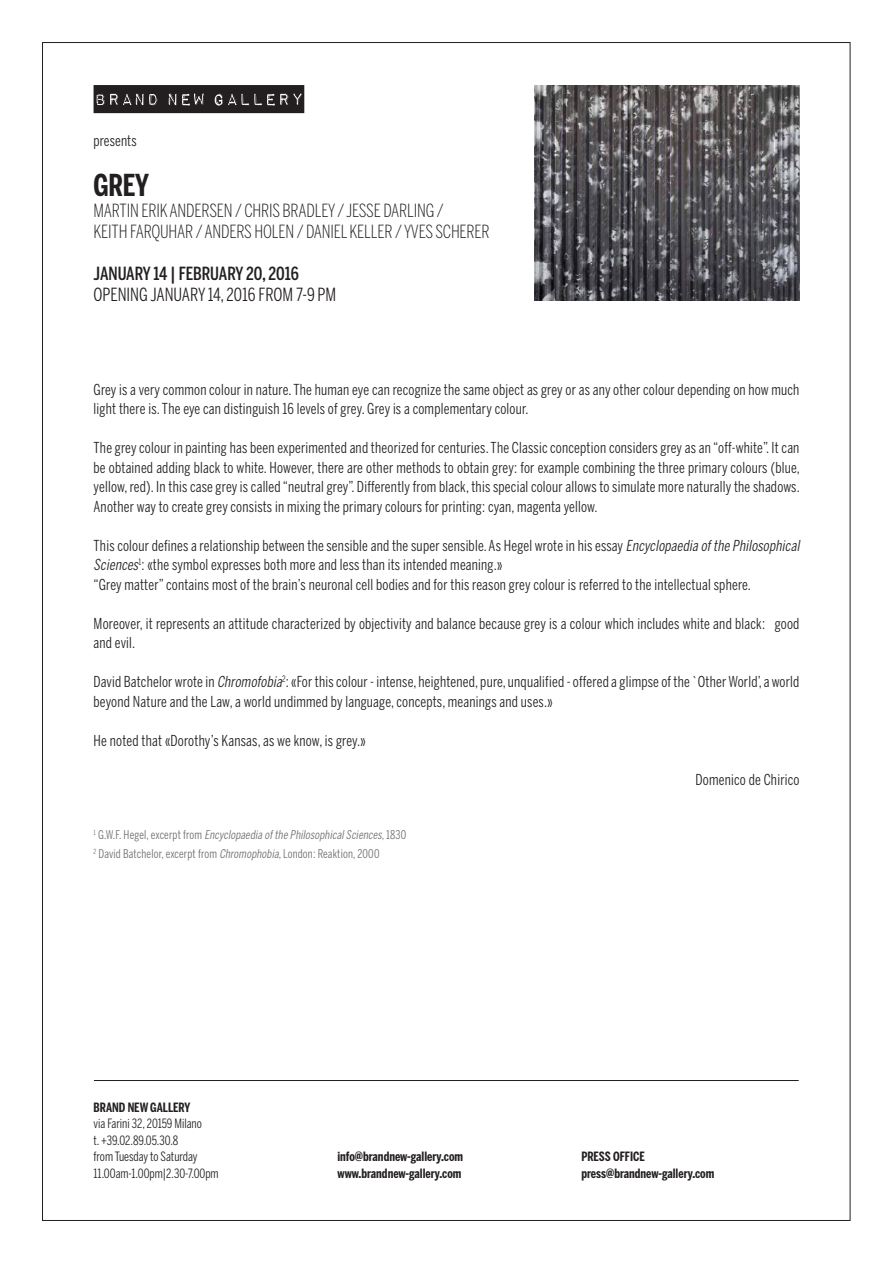
<style>
.page{position:relative;width:893px;height:1263px;background:#fff}
.page>*{position:absolute;margin:0;border:0;box-sizing:border-box;transform-origin:0 0}
.Paragrafo_base{font:700 30px "Benton Sans Comp";color:#231f20}
.Paragrafo_base-2{font:300 18px "Benton Sans Comp";letter-spacing:-.01em;color:#231f20}
.t1{font:18px "Benton Sans Comp";color:#231f20}
.t2{font:500 18px "Benton Sans Comp";color:#231f20}
.t3{font:15px/19.5px "Benton Sans Comp";letter-spacing:.015em;color:#231f20}
.t4{font:700 12.75px "Benton Sans Comp";color:#231f20}
.t5{font:12.75px "Benton Sans Comp";color:#231f20}
.t6{font:italic 12px "Benton Sans Comp";color:#6c6d70}
.t7{font:12px "Benton Sans Comp";letter-spacing:.015em;color:#6c6d70}
.s1{font-style:italic}
.s2{font-style:normal}
</style>
<div class="page">
<hr style="left:94px;top:1080px;width:705px;height:1px;background:#231f20">
<svg style="left:94px;top:85px;width:210px;height:28px;background:#353132"></svg>
<img style="left:534px;top:85px;width:265px;height:216px">
<p class="t3" style="left:94px;top:131px;width:45px">presents</p>
<p class="Paragrafo_base" style="left:94px;top:167px;width:57px">GREY</p>
<p class="Paragrafo_base-2" style="left:94px;top:200px;width:352px">MARTIN ERIK ANDERSEN / CHRIS BRADLEY / JESSE DARLING /</p>
<p class="Paragrafo_base-2" style="left:94px;top:221px;width:398px">KEITH FARQUHAR / ANDERS HOLEN / DANIEL KELLER / YVES SCHERER</p>
<p class="t2" style="left:94px;top:263px;width:207px">JANUARY 14 | FEBRUARY 20, 2016</p>
<p class="t1" style="left:94px;top:284px;width:244px">OPENING JANUARY 14, 2016 FROM 7-9 PM</p>
<p class="t3" style="left:94px;top:379px;width:707px">Grey is a very common colour in nature. The human eye can recognize the same object as grey or as any other colour depending on how much light there is. The eye can distinguish 16 levels of grey. Grey is a complementary colour.</p>
<p class="t3" style="left:94px;top:438px;width:708px;text-align:justify">The grey colour in painting has been experimented and theorized for centuries. The Classic conception considers grey as an “off-white”. It can be obtained adding black to white. However, there are other methods to obtain grey: for example combining the three primary colours (blue, yellow, red). In this case grey is called “neutral grey”. Differently from black, this special colour allows to simulate more naturally the shadows.<br>Another way to create grey consists in mixing the primary colours for printing: cyan, magenta yellow.</p>
<p class="t3" style="left:94px;top:535px;width:710px">This colour defines a relationship between the sensible and the super sensible. As Hegel wrote in his essay <span class="s1">Encyclopaedia ofthe Philosophical<br>Sciences</span><sup>1</sup>: «the symbol expresses both more and less than its intended meaning.»</p>
<p class="t3" style="left:94px;top:574px;width:659px">“Grey matter” contains most of the brain’s neuronal cell bodies and for this reason grey colour is referred to the intellectual sphere.</p>
<p class="t3" style="left:94px;top:613px;width:707px">Moreover, it represents an attitude characterized by objectivity and balance because grey is a colour which includes white and black: good and evil.</p>
<p class="t3" style="left:94px;top:672px;width:707px">David Batchelor wrote in <span class="s1">Chromofobia</span><sup>2</sup>: «For this colour - intense, heightened, pure, unqualified - offered a glimpse of the `Other World’, a world beyond Nature and the Law, a world undimmed by language, concepts, meanings and uses.»</p>
<p class="t3" style="left:94px;top:730px;width:274px">He noted that «Dorothy’s Kansas, as we know, is grey.»</p>
<p class="t3" style="left:695px;top:769px;width:105px">Domenico de Chirico</p>
<p class="t6" style="left:94px;top:827px;width:314px"><sup>1</sup> <span class="s2">G .W. F. H e g e l , e x c e r p t f r o m</span> Encyclopaedia ofthe PhilosophicalSciences<span class="s2">, 1 8 3 0</span></p>
<p class="t7" style="left:94px;top:847px;width:287px"><sup>2</sup> David Batchelor, excerpt from <span class="s1">Chromophobia</span>, London: Reaktion, 2000</p>
<p class="t4" style="left:94px;top:1100px;width:98px">BRAND NEW GALLERY</p>
<p class="t5" style="left:94px;top:1116px;width:110px">via Farini 32, 20159 Milano</p>
<p class="t5" style="left:94px;top:1133px;width:86px">t. +39.02.89.05.30.8</p>
<p class="t5" style="left:94px;top:1149px;width:106px">from Tuesday to Saturday</p>
<p class="t5" style="left:94px;top:1166px;width:127px">11.00am-1.00pm|2.30-7.00pm</p>
<p class="t4" style="left:337px;top:1149px;width:127px">info@brandnew-gallery.com</p>
<p class="t4" style="left:337px;top:1166px;width:125px">www.brandnew-gallery.com</p>
<p class="t4" style="left:581px;top:1149px;width:65px">PRESS OFFICE</p>
<p class="t4" style="left:581px;top:1166px;width:134px">press@brandnew-gallery.com</p>
</div>
